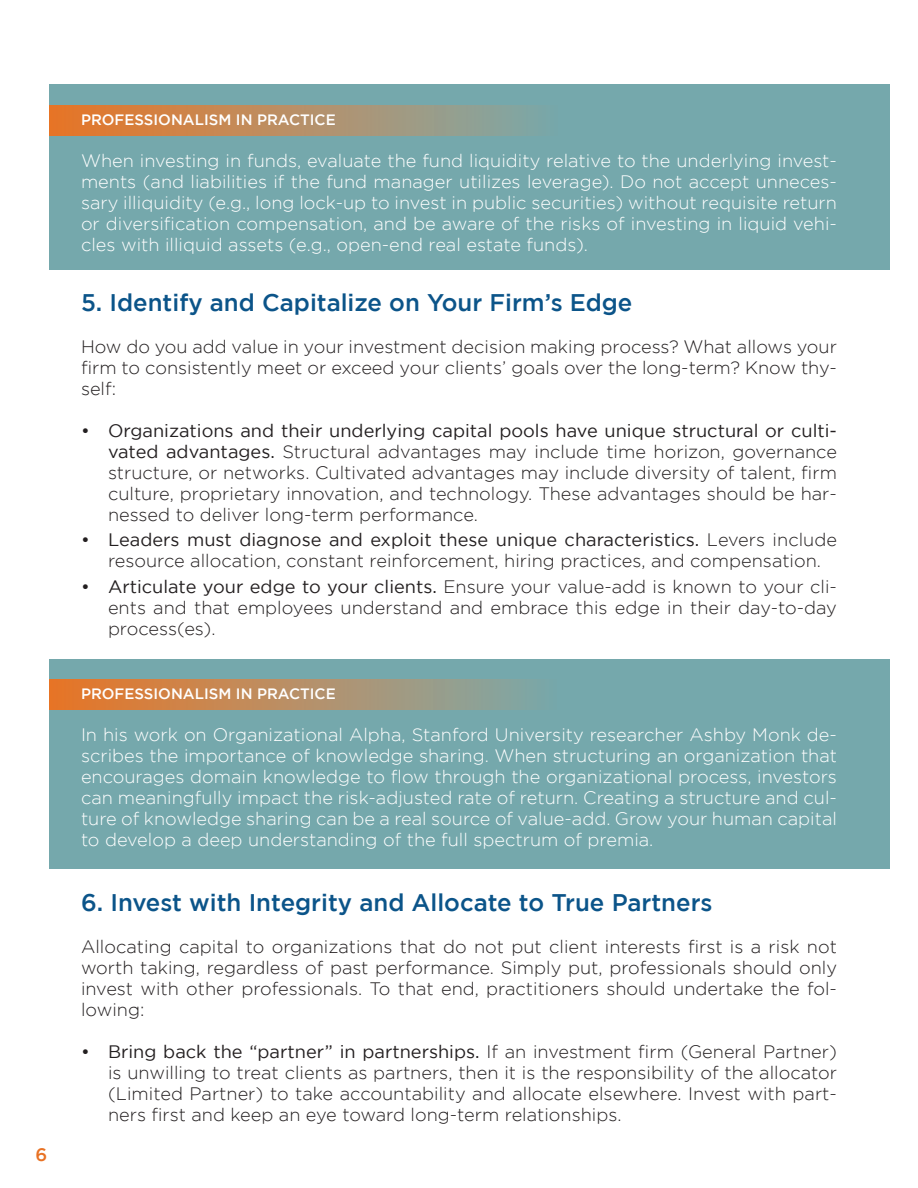
<style>
.page{position:relative;width:918px;height:1188px;background:#fff}
.page>*{position:absolute;margin:0;border:0;box-sizing:border-box;transform-origin:0 0}
.t1{font:500 24px "Gotham";color:#0b5489}
.t2{font:300 18px/21px "Gotham";color:#231f20;text-align:justify}
.t3{font:300 18px/21px "Gotham";color:#fff;text-align:justify}
.t4{font:500 18px "Gotham";color:#e87224}
.t5{font:500 15px "Gotham";color:#fff}
.s1{font-weight:400}
</style>
<div class="page">
<div style="left:50px;top:659px;width:840px;height:209px;background:#75a8ac"></div>
<div style="left:50px;top:84px;width:840px;height:186px;background:#75a8ac"></div>
<div style="left:50px;top:680px;width:508px;height:30px;background:linear-gradient(to right,#eb7626,#7da9ab)"></div>
<div style="left:50px;top:105px;width:509px;height:30px;background:linear-gradient(to right,#eb7626,#7daaab)"></div>
<p class="t4" style="left:35px;top:1144px;width:13px">6</p>
<p class="t5" style="left:81px;top:111px;width:256px">PROFESSIONALISM IN PRACTICE</p>
<p class="t3" style="left:81px;top:150px;width:758px">When investing in funds, evaluate the fund liquidity relative to the underlying invest&shy;ments (and liabilities if the fund manager utilizes leverage). Do not accept unneces&shy;sary illiquidity (e.g., long lock-up to invest in public securities) without requisite return or diversification compensation, and be aware of the risks of investing in liquid vehi&shy;cles with illiquid assets (e.g., open-end real estate funds).</p>
<p class="t1" style="left:81px;top:289px;width:553px">5. Identify and Capitalize on Your Firm’s Edge</p>
<p class="t2" style="left:81px;top:336px;width:758px">How do you add value in your investment decision making process? What allows your firm to consistently meet or exceed your clients’ goals over the long-term? Know thy&shy;self:</p>
<p class="t2" style="left:108px;top:420px;width:731px;text-indent:-27px"><span class="s1">• Organizations and their underlying capital pools have unique structural or culti&shy;vated advantages.</span> Structural advantages may include time horizon, governance structure, or networks. Cultivated advantages may include diversity of talent, firm culture, proprietary innovation, and technology. These advantages should be har&shy;nessed to deliver long-term performance.</p>
<p class="t2" style="left:108px;top:529px;width:731px;text-indent:-27px"><span class="s1">• Leaders must diagnose and exploit these unique characteristics.</span> Levers include resource allocation, constant reinforcement, hiring practices, and compensation.</p>
<p class="t2" style="left:108px;top:576px;width:731px;text-indent:-27px"><span class="s1">• Articulate your edge to your clients.</span> Ensure your value-add is known to your cli&shy;ents and that employees understand and embrace this edge in their day-to-day process(es).</p>
<p class="t5" style="left:81px;top:686px;width:256px">PROFESSIONALISM IN PRACTICE</p>
<p class="t3" style="left:81px;top:724px;width:758px">In his work on Organizational Alpha, Stanford University researcher Ashby Monk de&shy;scribes the importance of knowledge sharing. When structuring an organization that encourages domain knowledge to flow through the organizational process, investors can meaningfully impact the risk-adjusted rate of return. Creating a structure and cul&shy;ture of knowledge sharing can be a real source of value-add. Grow your human capital to develop a deep understanding of the full spectrum of premia.</p>
<p class="t1" style="left:81px;top:889px;width:633px">6. Invest with Integrity and Allocate to True Partners</p>
<p class="t2" style="left:81px;top:936px;width:758px">Allocating capital to organizations that do not put client interests first is a risk not worth taking, regardless of past performance. Simply put, professionals should only invest with other professionals. To that end, practitioners should undertake the fol&shy;lowing:</p>
<p class="t2" style="left:108px;top:1041px;width:731px;text-indent:-27px"><span class="s1">• Bring back the “partner” in partnerships.</span> If an investment firm (General Partner) is unwilling to treat clients as partners, then it is the responsibility of the allocator (Limited Partner) to take accountability and allocate elsewhere. Invest with part&shy;ners first and keep an eye toward long-term relationships.</p>
</div>
